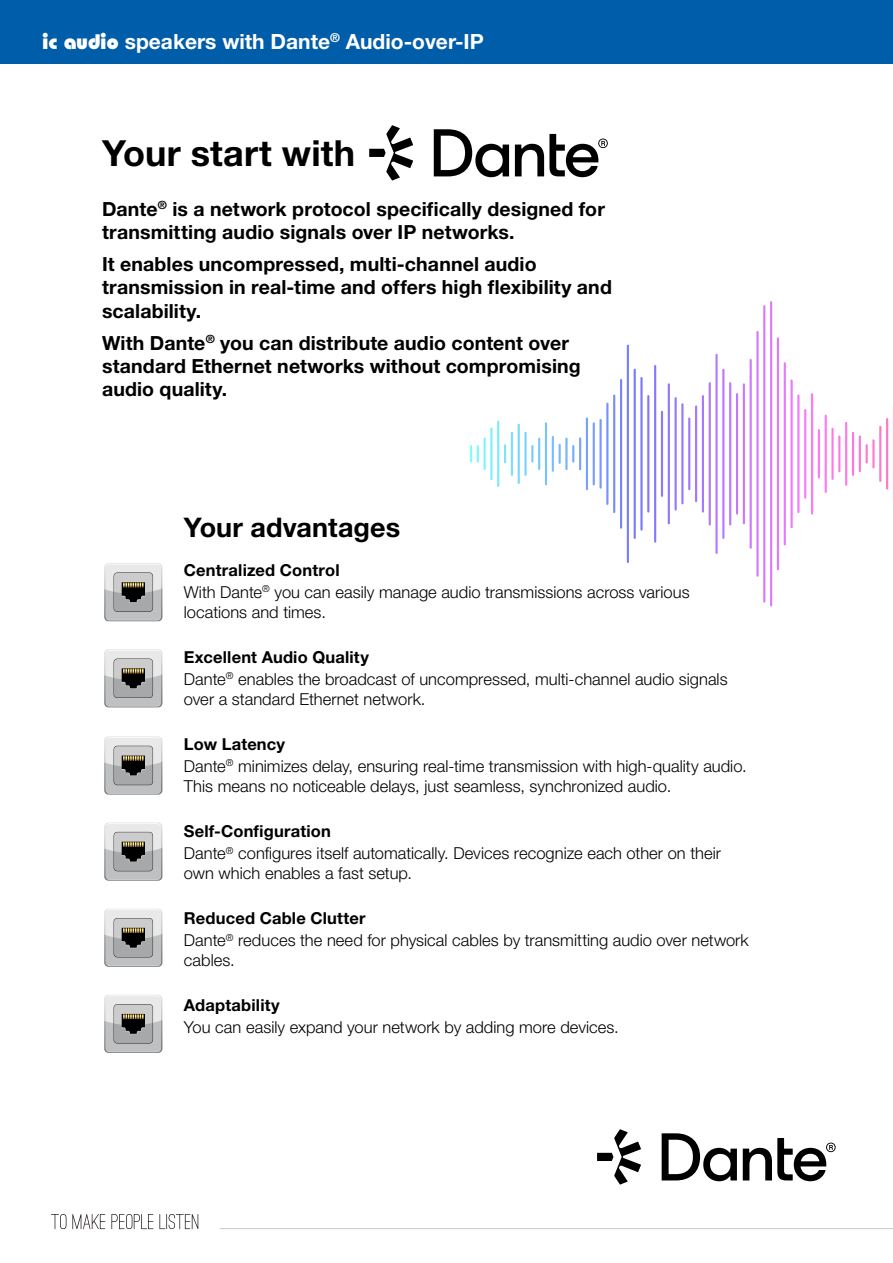
<style>
.page{position:relative;width:893px;height:1263px;background:#fff}
.page>*{position:absolute;margin:0;border:0;box-sizing:border-box;transform-origin:0 0}
.t1{font:700 36px "Helvetica Neue LT Std";letter-spacing:.005em;color:#000}
.t2{font:700 27px "Helvetica Neue LT Std";color:#000}
.t3{font:700 21px "Helvetica Neue LT Std";color:#fff}
.t4{font:700 19.5px/23.4px "Helvetica Neue LT Std";letter-spacing:.005em;color:#000}
.t5{font:300 16.5px/21.9px "Helvetica Neue LT Std";color:#000}
.t6{font:700 16.5px "Helvetica Neue LT Std";letter-spacing:.01em;color:#000}
.s1{font-family:"Bauhaus Std";font-weight:800}
.s2{font-weight:700}
</style>
<div class="page">
<svg style="left:620px;top:301px;width:273px;height:305px"></svg>
<svg style="left:386px;top:125px;width:27px;height:56px"></svg>
<div style="left:369px;top:149px;width:15px;height:8px;background:#000"></div>
<svg style="left:434px;top:129px;width:75px;height:48px"></svg>
<svg style="left:515px;top:134px;width:93px;height:43px"></svg>
<svg style="left:614px;top:1129px;width:27px;height:55px"></svg>
<div style="left:597px;top:1153px;width:15px;height:8px;background:#000"></div>
<svg style="left:662px;top:1133px;width:75px;height:48px"></svg>
<svg style="left:743px;top:1138px;width:93px;height:43px"></svg>
<svg style="left:107px;top:566px;width:56px;height:56px"></svg>
<svg style="left:104px;top:563px;width:58px;height:58px;background:#b1b1b0"></svg>
<svg style="left:107px;top:653px;width:56px;height:55px"></svg>
<svg style="left:104px;top:649px;width:58px;height:58px;background:#b1b2b1"></svg>
<svg style="left:106px;top:740px;width:57px;height:55px"></svg>
<svg style="left:104px;top:736px;width:58px;height:58px;background:#b2b2b1"></svg>
<svg style="left:162px;top:826px;width:1px;height:52px"></svg>
<svg style="left:104px;top:822px;width:58px;height:59px;background:#b2b2b1"></svg>
<svg style="left:162px;top:912px;width:1px;height:52px"></svg>
<svg style="left:104px;top:908px;width:58px;height:59px;background:#b2b2b1"></svg>
<svg style="left:104px;top:995px;width:58px;height:58px;background:#b1b1b0"></svg>
<hr style="left:220px;top:1228px;width:673px;height:1px;background:#c8ccd5">
<div style="left:0;top:0;width:893px;height:64px;background:#005da9"></div>
<svg style="left:51px;top:1214px;width:15px;height:15px"></svg>
<svg style="left:72px;top:1214px;width:33px;height:15px"></svg>
<svg style="left:111px;top:1214px;width:42px;height:15px"></svg>
<svg style="left:159px;top:1214px;width:39px;height:15px"></svg>
<p class="t3" style="left:43px;top:29px;width:443px"><span class="s1">ic audio</span> speakers with Dante<sup>®</sup> Audio-over-IP</p>
<h1 class="t1" style="left:102px;top:131px;width:255px">Your start with</h1>
<p class="t4" style="left:102px;top:197px;width:504px">Dante<sup>®</sup> is a network protocol specifically designed for transmitting audio signals over IP networks.</p>
<p class="t4" style="left:102px;top:252px;width:511px">It enables uncompressed, multi-channel audio transmission in real-time and offers high flexibility and scalability.</p>
<p class="t4" style="left:102px;top:331px;width:480px">With Dante<sup>®</sup> you can distribute audio content over standard Ethernet networks without compromising audio quality.</p>
<h2 class="t2" style="left:184px;top:511px;width:218px">Your advantages</h2>
<p class="t5" style="left:184px;top:559px;width:507px"><span class="s2">Centralized Control<br></span>With Dante<sup>®</sup> you can easily manage audio transmissions across various</p>
<p class="t5" style="left:184px;top:600px;width:144px">locations and times.</p>
<p class="t5" style="left:184px;top:646px;width:545px"><span class="s2">Excellent Audio Quality<br></span>Dante<sup>®</sup> enables the broadcast of uncompressed, multi-channel audio signals</p>
<p class="t5" style="left:184px;top:687px;width:243px">over a standard Ethernet network.</p>
<p class="t5" style="left:184px;top:733px;width:564px"><span class="s2">Low Latency<br></span>Dante<sup>®</sup> minimizes delay, ensuring real-time transmission with high-quality audio.</p>
<p class="t5" style="left:184px;top:775px;width:489px">This means no noticeable delays, just seamless, synchronized audio.</p>
<p class="t5" style="left:184px;top:820px;width:539px"><span class="s2">Self-Configuration<br></span>Dante<sup>®</sup> configures itself automatically. Devices recognize each other on their</p>
<p class="t5" style="left:184px;top:862px;width:230px">own which enables a fast setup.</p>
<p class="t5" style="left:184px;top:907px;width:566px"><span class="s2">Reduced Cable Clutter<br></span>Dante<sup>®</sup> reduces the need for physical cables by transmitting audio over network</p>
<p class="t5" style="left:184px;top:949px;width:52px">cables.</p>
<p class="t6" style="left:184px;top:995px;width:97px">Adaptability</p>
<p class="t5" style="left:184px;top:1016px;width:436px">You can easily expand your network by adding more devices.</p>
</div>
